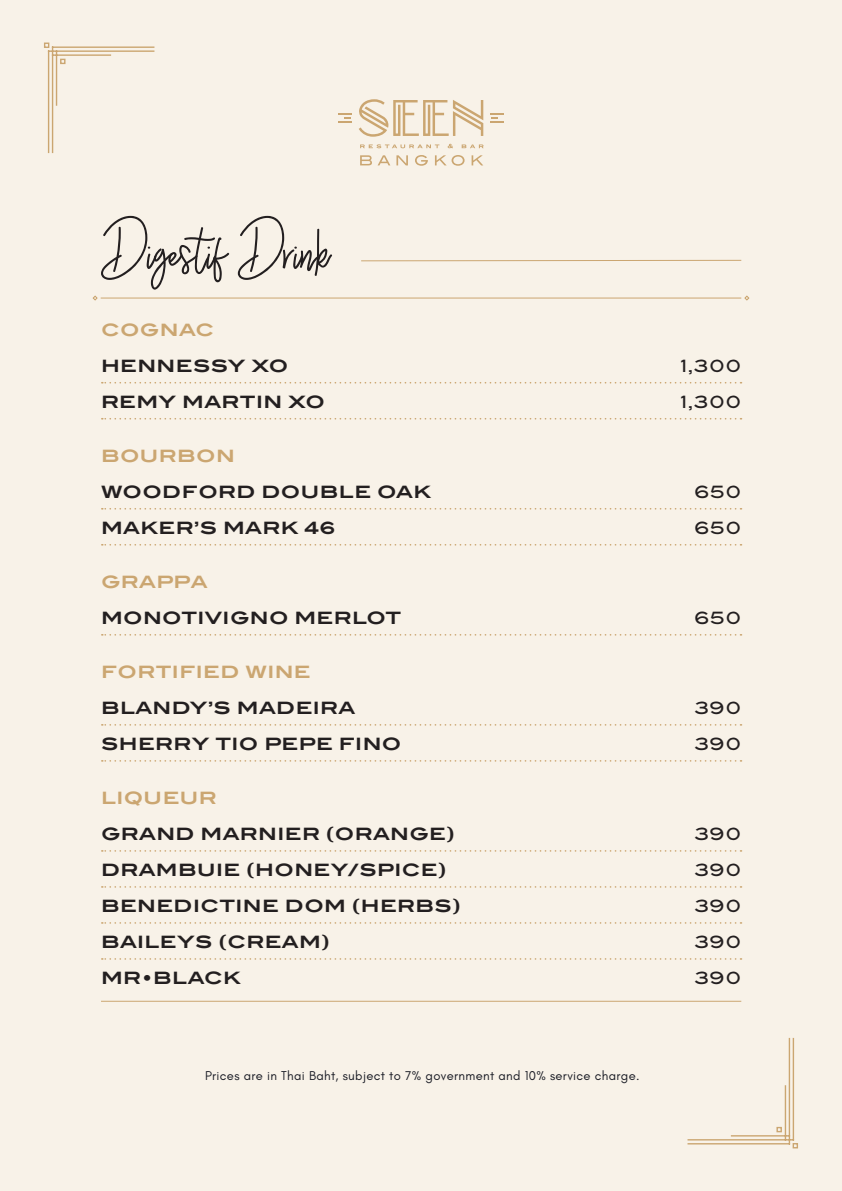
<style>
.page{position:relative;width:842px;height:1191px;background:#f8f2e8}
.page>*{position:absolute;margin:0;border:0;box-sizing:border-box;transform-origin:0 0}
.t1{font:52px "Ameliea Script";color:#231f20}
.t2{font:700 17px "ITC Blair";letter-spacing:.025em;color:#231f20}
.t3{font:500 17px "ITC Blair";letter-spacing:.025em;color:#231f20}
.t4{font:700 17px "ITC Blair";letter-spacing:.025em;color:#cba671}
.t5{font:13px "Glacial Indifference";letter-spacing:.025em;color:#1a1c25}
</style>
<div class="page">
<svg style="left:44px;top:43px;width:5px;height:5px"></svg>
<svg style="left:60px;top:59px;width:6px;height:5px"></svg>
<hr style="left:53px;top:46px;width:101px;height:2px;background:#cba671">
<hr style="left:52px;top:47px;width:1px;height:105px;background:#cba671">
<hr style="left:49px;top:50px;width:105px;height:2px;background:#cba671">
<hr style="left:48px;top:51px;width:1px;height:101px;background:#cba671">
<hr style="left:53px;top:54px;width:57px;height:2px;background:#cba671">
<hr style="left:56px;top:51px;width:1px;height:54px;background:#cba671">
<svg style="left:793px;top:1143px;width:5px;height:5px"></svg>
<svg style="left:776px;top:1126px;width:6px;height:6px"></svg>
<hr style="left:688px;top:1143px;width:101px;height:1px;background:#cba671">
<hr style="left:789px;top:1038px;width:1px;height:105px;background:#cba671">
<hr style="left:688px;top:1139px;width:105px;height:1px;background:#cba671">
<hr style="left:793px;top:1038px;width:1px;height:101px;background:#cba671">
<hr style="left:731px;top:1135px;width:58px;height:1px;background:#cba671">
<hr style="left:785px;top:1086px;width:1px;height:53px;background:#cba671">
<svg style="left:359px;top:99px;width:125px;height:49px"></svg>
<svg style="left:491px;top:113px;width:13px;height:9px"></svg>
<svg style="left:338px;top:113px;width:13px;height:9px"></svg>
<svg style="left:360px;top:155px;width:12px;height:10px"></svg>
<svg style="left:378px;top:155px;width:12px;height:10px"></svg>
<svg style="left:396px;top:155px;width:12px;height:10px"></svg>
<svg style="left:415px;top:155px;width:13px;height:11px"></svg>
<svg style="left:435px;top:155px;width:30px;height:11px"></svg>
<svg style="left:472px;top:155px;width:11px;height:10px"></svg>
<svg style="left:102px;top:382px;width:639px;height:1px"></svg>
<svg style="left:102px;top:418px;width:639px;height:1px"></svg>
<svg style="left:102px;top:508px;width:639px;height:1px"></svg>
<svg style="left:102px;top:544px;width:639px;height:1px"></svg>
<svg style="left:102px;top:634px;width:639px;height:1px"></svg>
<svg style="left:102px;top:724px;width:639px;height:1px"></svg>
<svg style="left:102px;top:760px;width:639px;height:1px"></svg>
<svg style="left:102px;top:850px;width:639px;height:1px"></svg>
<svg style="left:102px;top:886px;width:639px;height:1px"></svg>
<svg style="left:102px;top:922px;width:639px;height:1px"></svg>
<svg style="left:102px;top:958px;width:639px;height:1px"></svg>
<hr style="left:101px;top:1000px;width:640px;height:1px;background:#cba671">
<hr style="left:361px;top:260px;width:380px;height:1px;background:#cba671">
<svg style="left:92px;top:295px;width:6px;height:6px"></svg>
<hr style="left:101px;top:297px;width:640px;height:1px;background:#cba671">
<svg style="left:744px;top:295px;width:6px;height:6px"></svg>
<h1 class="t1" style="left:101px;top:221px;width:230px">Digestif Drink</h1>
<p class="t4" style="left:101px;top:319px;width:115px">COGNAC</p>
<p class="t2" style="left:101px;top:355px;width:189px">HENNESSY XO</p>
<p class="t3" style="left:681px;top:355px;width:62px">1,300</p>
<p class="t2" style="left:101px;top:391px;width:225px">REMY MARTIN XO</p>
<p class="t3" style="left:681px;top:391px;width:62px">1,300</p>
<p class="t4" style="left:101px;top:445px;width:136px">BOURBON</p>
<p class="t2" style="left:101px;top:481px;width:332px">WOODFORD DOUBLE OAK</p>
<p class="t3" style="left:694px;top:481px;width:49px">650</p>
<p class="t2" style="left:101px;top:517px;width:236px">MAKER’S MARK 46</p>
<p class="t3" style="left:694px;top:517px;width:49px">650</p>
<p class="t4" style="left:101px;top:571px;width:108px">GRAPPA</p>
<p class="t2" style="left:101px;top:607px;width:302px">MONOTIVIGNO MERLOT</p>
<p class="t3" style="left:694px;top:607px;width:49px">650</p>
<p class="t4" style="left:101px;top:661px;width:211px">FORTIFIED WINE</p>
<p class="t2" style="left:101px;top:697px;width:256px">BLANDY’S MADEIRA</p>
<p class="t3" style="left:695px;top:697px;width:48px">390</p>
<p class="t2" style="left:101px;top:733px;width:302px">SHERRY TIO PEPE FINO</p>
<p class="t3" style="left:695px;top:733px;width:48px">390</p>
<p class="t4" style="left:101px;top:787px;width:117px">LIQUEUR</p>
<p class="t2" style="left:101px;top:823px;width:355px">GRAND MARNIER (ORANGE)</p>
<p class="t3" style="left:695px;top:823px;width:48px">390</p>
<p class="t2" style="left:101px;top:859px;width:347px">DRAMBUIE (HONEY/SPICE)</p>
<p class="t3" style="left:695px;top:859px;width:48px">390</p>
<p class="t2" style="left:101px;top:895px;width:361px">BENEDICTINE DOM (HERBS)</p>
<p class="t3" style="left:695px;top:895px;width:48px">390</p>
<p class="t2" style="left:101px;top:931px;width:230px">BAILEYS (CREAM)</p>
<p class="t3" style="left:695px;top:931px;width:48px">390</p>
<p class="t2" style="left:101px;top:967px;width:142px">MR•BLACK</p>
<p class="t3" style="left:695px;top:967px;width:48px">390</p>
<p class="t5" style="left:205px;top:1068px;width:436px">Prices are in Thai Baht, subject to 7% government and 10% service charge.</p>
</div>
